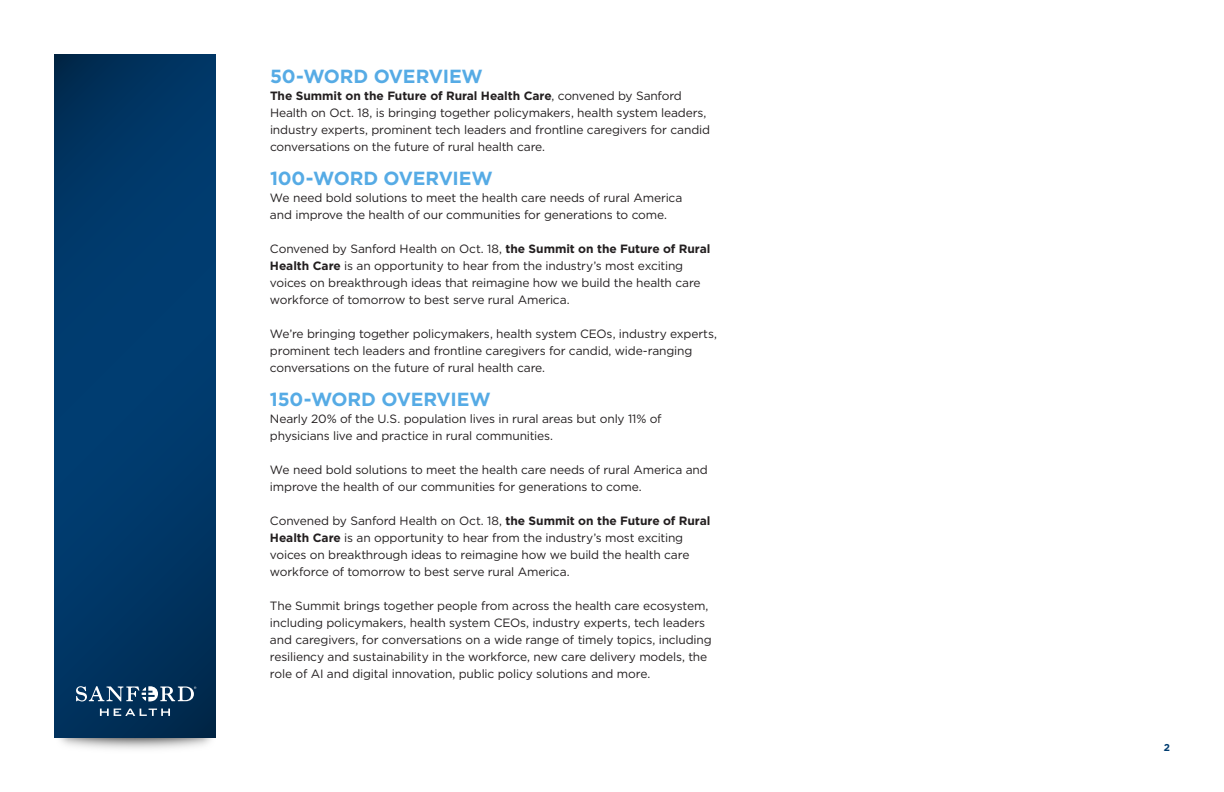
<style>
.page{position:relative;width:1224px;height:792px;background:#fff}
.page>*{position:absolute;margin:0;border:0;box-sizing:border-box;transform-origin:0 0}
.BODY-CONCEPT{font:700 19px "Gotham";letter-spacing:-.015em;color:#56abe5}
.BODY-CONCEPT-2{font:12px/17px "Gotham";letter-spacing:-.015em;color:#231f20}
.t1{font:700 10px "Gotham";color:#003d71}
.s1{font-weight:700}
</style>
<div class="page">
<svg style="left:54px;top:54px;width:162px;height:684px;background:#003767"></svg>
<svg style="left:100px;top:709px;width:70px;height:7px"></svg>
<svg style="left:76px;top:686px;width:120px;height:15px"></svg>
<p class="BODY-CONCEPT" style="left:270px;top:63px;width:214px">50-WORD OVERVIEW</p>
<p class="BODY-CONCEPT-2" style="left:270px;top:87px;width:442px"><span class="s1">The Summit on the Future of Rural Health Care</span>, convened by Sanford Health on Oct. 18, is bringing together policymakers, health system leaders, industry experts, prominent tech leaders and frontline caregivers for candid conversations on the future of rural health care.</p>
<p class="BODY-CONCEPT" style="left:270px;top:165px;width:224px">100-WORD OVERVIEW</p>
<p class="BODY-CONCEPT-2" style="left:270px;top:189px;width:414px">We need bold solutions to meet the health care needs of rural America and improve the health of our communities for generations to come.</p>
<p class="BODY-CONCEPT-2" style="left:270px;top:240px;width:442px">Convened by Sanford Health on Oct. 18, <span class="s1">the Summit on the Future of Rural Health Care</span> is an opportunity to hear from the industry’s most exciting voices on breakthrough ideas that reimagine how we build the health care workforce of tomorrow to best serve rural America.</p>
<p class="BODY-CONCEPT-2" style="left:270px;top:325px;width:449px">We’re bringing together policymakers, health system CEOs, industry experts, prominent tech leaders and frontline caregivers for candid, wide-ranging conversations on the future of rural health care.</p>
<p class="BODY-CONCEPT" style="left:270px;top:386px;width:222px">150-WORD OVERVIEW</p>
<p class="BODY-CONCEPT-2" style="left:270px;top:410px;width:393px">Nearly 20% of the U.S. population lives in rural areas but only 11% of physicians live and practice in rural communities.</p>
<p class="BODY-CONCEPT-2" style="left:270px;top:461px;width:439px">We need bold solutions to meet the health care needs of rural America and improve the health of our communities for generations to come.</p>
<p class="BODY-CONCEPT-2" style="left:270px;top:512px;width:442px">Convened by Sanford Health on Oct. 18, <span class="s1">the Summit on the Future of Rural Health Care</span> is an opportunity to hear from the industry’s most exciting voices on breakthrough ideas to reimagine how we build the health care workforce of tomorrow to best serve rural America.</p>
<p class="BODY-CONCEPT-2" style="left:270px;top:597px;width:443px">The Summit brings together people from across the health care ecosystem, including policymakers, health system CEOs, industry experts, tech leaders and caregivers, for conversations on a wide range of timely topics, including resiliency and sustainability in the workforce, new care delivery models, the role of AI and digital innovation, public policy solutions and more.</p>
<p class="t1" style="left:1164px;top:741px;width:8px">2</p>
</div>
